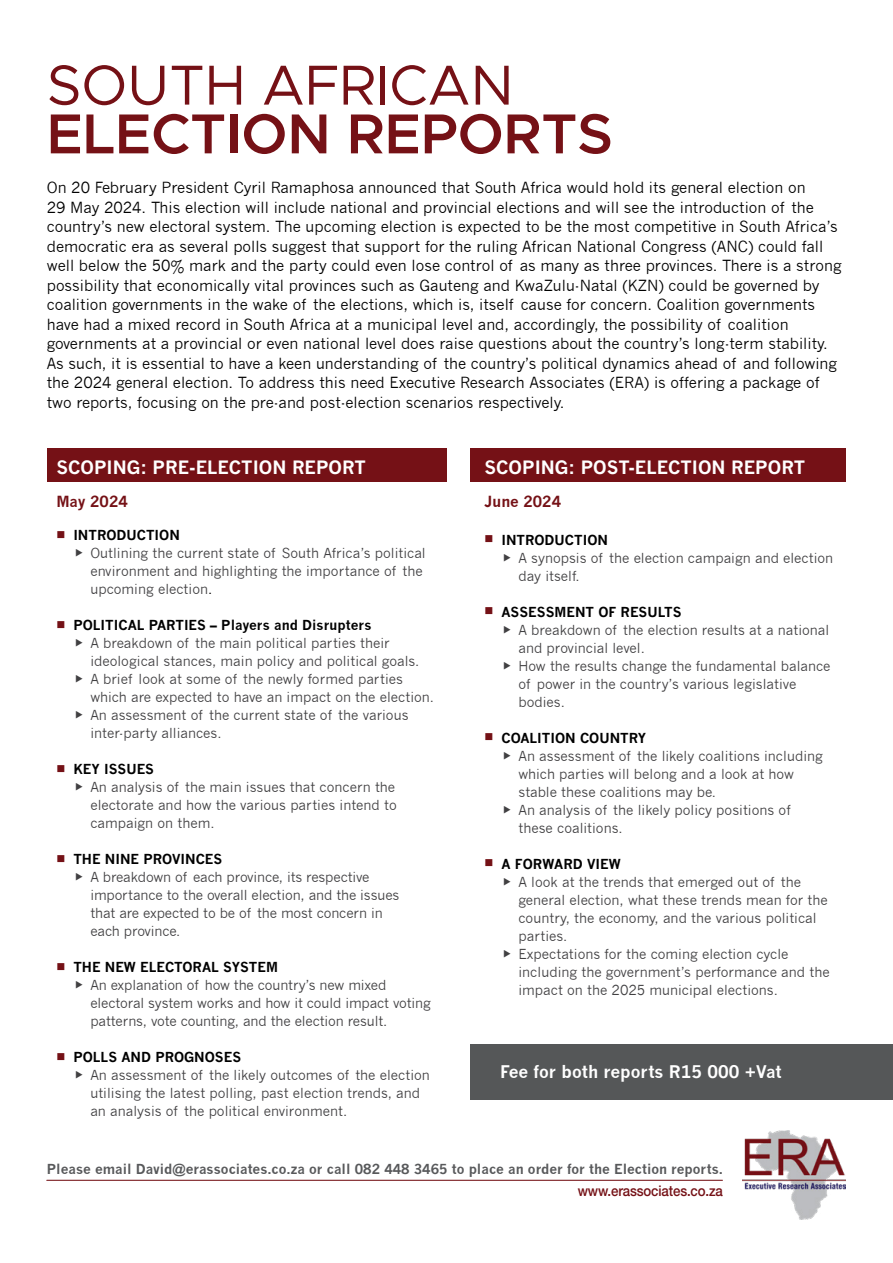
<style>
.page{position:relative;width:893px;height:1263px;background:#fff}
.page>*{position:absolute;margin:0;border:0;box-sizing:border-box;transform-origin:0 0}
.t1{font:600 56.55px "Metropolis";color:#751116}
.t2{font:56.55px "Metropolis";color:#751116}
.t3{font:700 18px "News Gothic";color:#fff}
.t4{font:700 17.1px "News Gothic";color:#fff}
.t5{font:15px/19.5px "News Gothic";color:#000}
.t6{font:700 15px "News Gothic";color:#751116}
.t7{font:500 14.7px "Helvetica Neue LT Std";letter-spacing:-.01em;color:#751116;scale:.9 1}
.t8{font:13.5px/18px "News Gothic";color:#414042}
.t9{font:700 13.5px "News Gothic";color:#58595b}
.s1{color:#741116}
.s2{font-weight:700;color:#000}
.s3{color:#000}
</style>
<div class="page">
<div style="left:47px;top:449px;width:399px;height:33px;background:#751116"></div>
<img style="left:743px;top:1131px;width:102px;height:88px">
<hr style="left:47px;top:1180px;width:675px;height:1px;background:#751116">
<div style="left:471px;top:449px;width:375px;height:33px;background:#751116"></div>
<div style="left:471px;top:1044px;width:422px;height:55px;background:#555758"></div>
<h1 class="t2" style="left:47px;top:50px;width:469px">SOUTH AFRICAN</h1>
<h1 class="t1" style="left:47px;top:98px;width:567px">ELECTION REPORTS</h1>
<p class="t5" style="left:47px;top:178px;width:796px">On 20 February President Cyril Ramaphosa announced that South Africa would hold its general election on<br>29 May 2024. This election will include national and provincial elections and will see the introduction of the country’s new electoral system. The upcoming election is expected to be the most competitive in South Africa’s democratic era as several polls suggest that support for the ruling African National Congress (ANC) could fall well below the 50% mark and the party could even lose control of as many as three provinces. There is a strong possibility that economically vital provinces such as Gauteng and KwaZulu-Natal (KZN) could be governed by coalition governments in the wake of the elections, which is, itself cause for concern. Coalition governments have had a mixed record in South Africa at a municipal level and, accordingly, the possibility of coalition governments at a provincial or even national level does raise questions about the country’s long-term stability.<br>As such, it is essential to have a keen understanding of the country’s political dynamics ahead of and following the 2024 general election. To address this need Executive Research Associates (ERA) is offering a package of two reports, focusing on the pre-and post-election scenarios respectively.</p>
<h2 class="t3" style="left:56px;top:456px;width:311px">SCOPING: PRE-ELECTION REPORT</h2>
<p class="t6" style="left:56px;top:492px;width:73px">May 2024</p>
<p class="t8" style="left:90px;top:526px;width:337px;text-indent:-34px"><span class="s1">■</span> <span class="s2">INTRODUCTION<br></span>Outlining the current state of South Africa’s political environment and highlighting the importance of the upcoming election<span class="s3">.</span></p>
<p class="t8" style="left:90px;top:616px;width:345px;text-indent:-34px"><span class="s1">■</span> <span class="s2">POLITICAL PARTIES – Players and Disrupters<br></span>A breakdown of the main political parties their ideological stances, main policy and political goals.<br>A brief look at some of the newly formed parties which are expected to have an impact on the election.<br>An assessment of the current state of the various inter-party alliances.</p>
<p class="t8" style="left:90px;top:760px;width:308px;text-indent:-34px"><span class="s1">■</span> <span class="s2">KEY ISSUES<br></span>An analysis of the main issues that concern the electorate and how the various parties intend to campaign on them.</p>
<p class="t8" style="left:90px;top:850px;width:311px;text-indent:-34px"><span class="s1">■</span> <span class="s2">THE NINE PROVINCES<br></span>A breakdown of each province, its respective importance to the overall election, and the issues that are expected to be of the most concern in each province.</p>
<p class="t8" style="left:90px;top:958px;width:342px;text-indent:-34px"><span class="s1">■</span> <span class="s2">THE NEW ELECTORAL SYSTEM<br></span>An explanation of how the country’s new mixed electoral system works and how it could impact voting patterns, vote counting, and the election result.</p>
<p class="t8" style="left:90px;top:1048px;width:341px;text-indent:-34px"><span class="s1">■</span> <span class="s2">POLLS AND PROGNOSES<br></span>An assessment of the likely outcomes of the election utilising the latest polling, past election trends, and an analysis of the political environment.</p>
<h2 class="t3" style="left:484px;top:456px;width:322px">SCOPING: POST-ELECTION REPORT</h2>
<p class="t6" style="left:484px;top:492px;width:78px">June 2024</p>
<p class="t8" style="left:518px;top:531px;width:316px;text-indent:-34px"><span class="s1">■</span> <span class="s2">INTRODUCTION<br></span>A synopsis of the election campaign and election day itself.</p>
<p class="t8" style="left:518px;top:603px;width:314px;text-indent:-34px"><span class="s1">■</span> <span class="s2">ASSESSMENT OF RESULTS<br></span>A breakdown of the election results at a national and provincial level.<br>How the results change the fundamental balance of power in the country’s various legislative bodies.</p>
<p class="t8" style="left:518px;top:729px;width:306px;text-indent:-34px"><span class="s1">■</span> <span class="s2">COALITION COUNTRY<br></span>An assessment of the likely coalitions including which parties will belong and a look at how stable these coalitions may be.<br>An analysis of the likely policy positions of these coalitions.</p>
<p class="t8" style="left:518px;top:855px;width:313px;text-indent:-34px"><span class="s1">■</span> <span class="s2">A FORWARD VIEW<br></span>A look at the trends that emerged out of the general election, what these trends mean for the country, the economy, and the various political parties.<br>Expectations for the coming election cycle including the government’s performance and the impact on the 2025 municipal elections.</p>
<p class="t4" style="left:500px;top:1061px;width:283px">Fee for both reports R15 000 +Vat</p>
<p class="t9" style="left:47px;top:1161px;width:678px">Please email David@erassociates.co.za or call 082 448 3465 to place an order for the Election reports.</p>
<p class="t7" style="left:578px;top:1181px;width:163px">www.erassociates.co.za</p>
</div>
